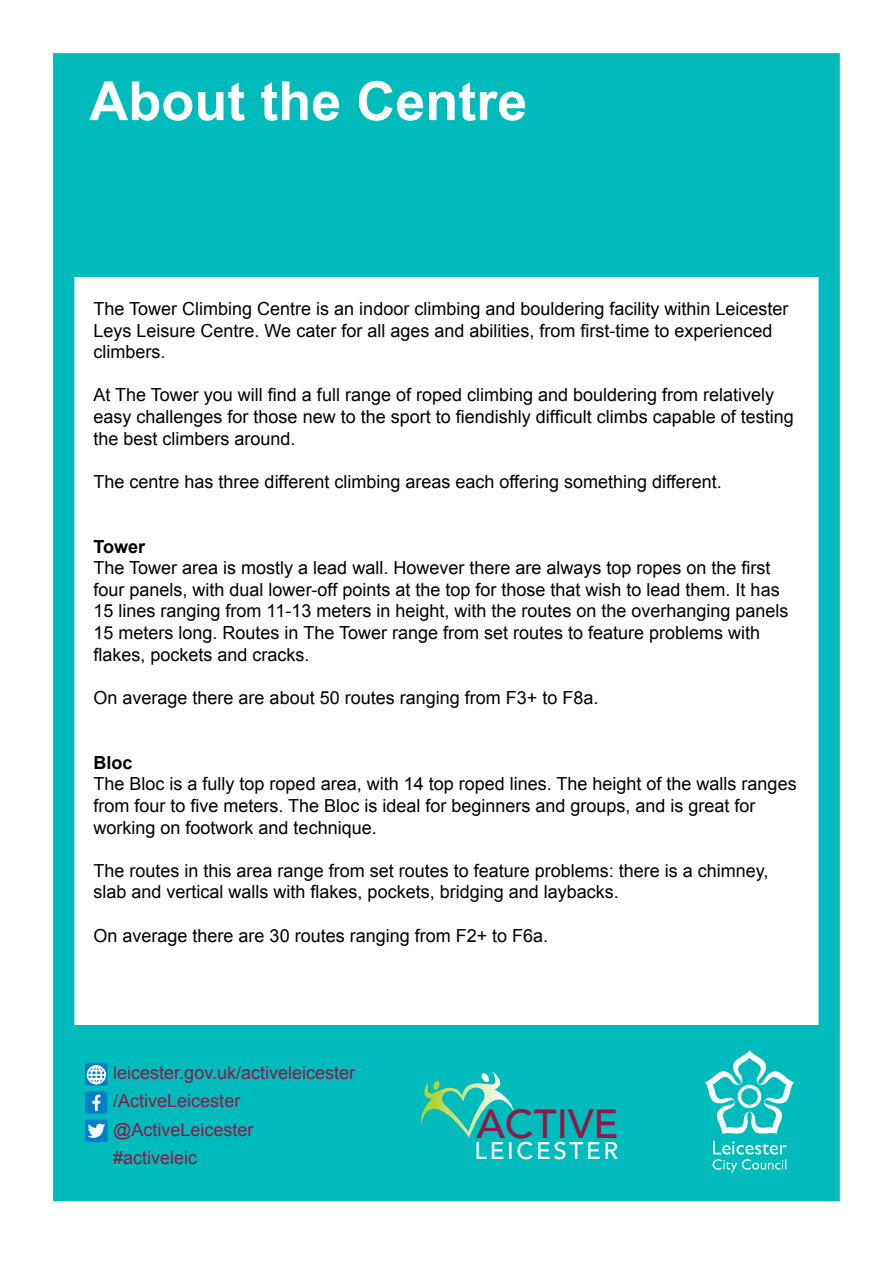
<style>
.page{position:relative;width:893px;height:1263px;background:#fff}
.page>*{position:absolute;margin:0;border:0;box-sizing:border-box;transform-origin:0 0}
.t1{font:700 54px "Arial";color:#fff}
.t2{font:500 40.5px "Avenir";color:#911948}
.t3{font:500 24.15px "Avenir";letter-spacing:.11em;color:#fff}
.t4{font:18px/21.6px "Arial";color:#000}
.t5{font:18px "Arial";color:#911948}
.t6{font:700 18px "Arial";color:#000}
</style>
<div class="page">
<div style="left:53px;top:53px;width:787px;height:1148px;border:21px solid #00bbbc"></div>
<div style="left:64px;top:64px;width:765px;height:212px;background:#00bbbc"></div>
<div style="left:64px;top:1025px;width:765px;height:166px;background:#00bbbc"></div>
<svg style="left:421px;top:1072px;width:93px;height:66px"></svg>
<div style="left:85px;top:1119px;width:23px;height:23px;background:#0080c6;border-radius:3px"></div>
<svg style="left:88px;top:1123px;width:17px;height:15px"></svg>
<div style="left:85px;top:1091px;width:22px;height:23px;background:#0080c6;border-radius:3px"></div>
<img style="left:85px;top:1091px;width:19px;height:20px">
<div style="left:85px;top:1063px;width:23px;height:23px;background:#0080c6;border-radius:3px"></div>
<svg style="left:87px;top:1065px;width:19px;height:19px"></svg>
<img style="left:706px;top:1050px;width:88px;height:122px">
<h1 class="t1" style="left:89px;top:65px;width:439px">About the Centre</h1>
<p class="t4" style="left:94px;top:298px;width:696px">The Tower Climbing Centre is an indoor climbing and bouldering facility within Leicester<br>Leys Leisure Centre. We cater for all ages and abilities, from first-time to experienced climbers.</p>
<p class="t4" style="left:94px;top:384px;width:702px">At The Tower you will find a full range of roped climbing and bouldering from relatively easy challenges for those new to the sport to fiendishly difficult climbs capable of testing the best climbers around.</p>
<p class="t4" style="left:94px;top:471px;width:630px">The centre has three different climbing areas each offering something different.</p>
<p class="t6" style="left:94px;top:534px;width:53px">Tower</p>
<p class="t4" style="left:94px;top:557px;width:697px">The Tower area is mostly a lead wall. However there are always top ropes on the first four panels, with dual lower-off points at the top for those that wish to lead them. It has 15 lines ranging from 11-13 meters in height, with the routes on the overhanging panels 15 meters long. Routes in The Tower range from set routes to feature problems with flakes, pockets and cracks.</p>
<p class="t4" style="left:94px;top:687px;width:506px">On average there are about 50 routes ranging from F3+ to F8a.</p>
<p class="t6" style="left:94px;top:750px;width:41px">Bloc</p>
<p class="t4" style="left:94px;top:773px;width:705px">The Bloc is a fully top roped area, with 14 top roped lines. The height of the walls ranges from four to five meters. The Bloc is ideal for beginners and groups, and is great for working on footwork and technique.</p>
<p class="t4" style="left:94px;top:860px;width:677px">The routes in this area range from set routes to feature problems: there is a chimney, slab and vertical walls with flakes, pockets, bridging and laybacks.</p>
<p class="t4" style="left:94px;top:924px;width:456px">On average there are 30 routes ranging from F2+ to F6a.</p>
<p class="t5" style="left:113px;top:1061px;width:243px">leicester.gov.uk/activeleicester</p>
<p class="t5" style="left:113px;top:1089px;width:129px">/ActiveLeicester</p>
<p class="t5" style="left:113px;top:1117px;width:142px">@ActiveLeicester</p>
<p class="t5" style="left:113px;top:1146px;width:86px">#activeleic</p>
<h2 class="t2" style="left:476px;top:1088px;width:143px">ACTIVE</h2>
<h3 class="t3" style="left:475px;top:1129px;width:145px">LEICESTER</h3>
</div>
